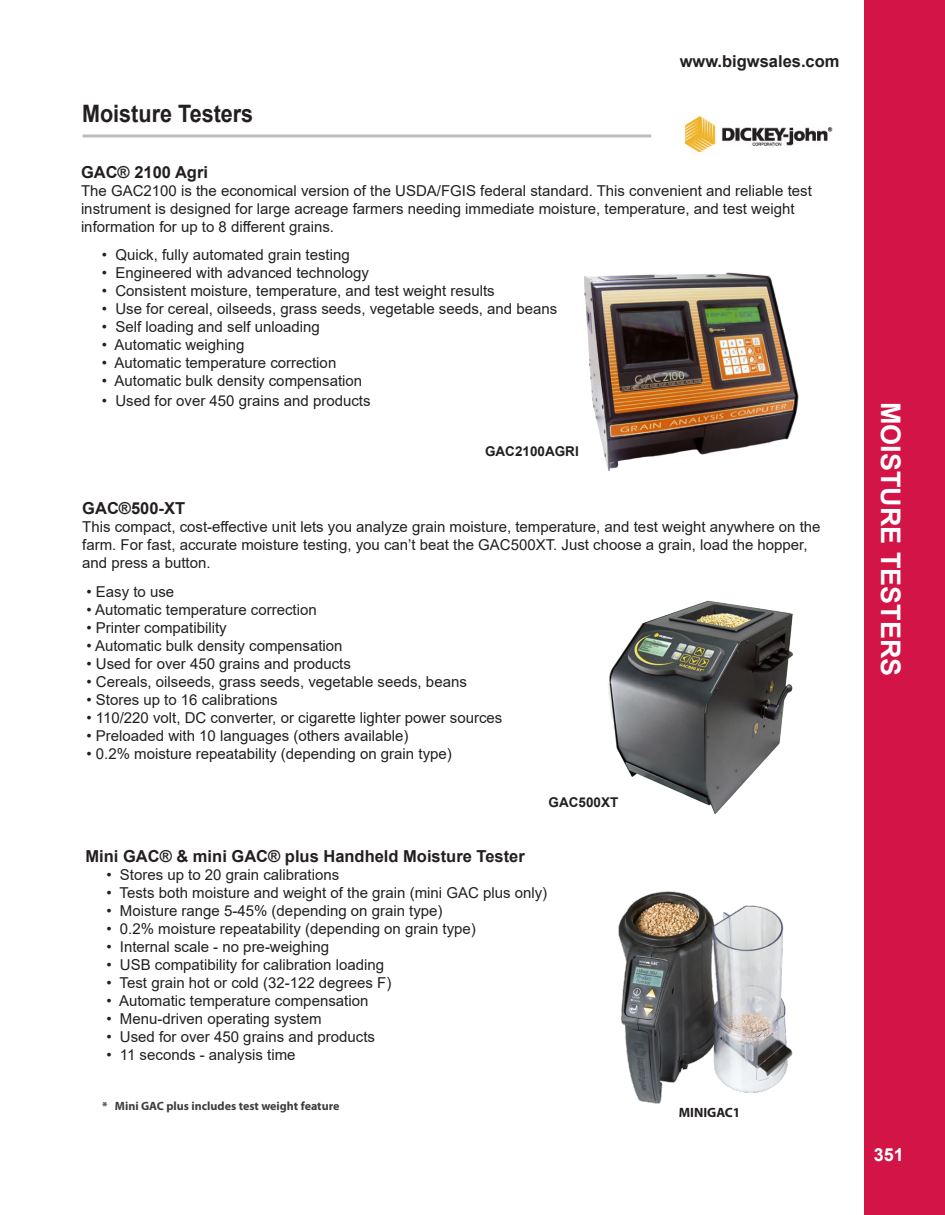
<style>
.page{position:relative;width:945px;height:1215px;background:#fff}
.page>*{position:absolute;margin:0;border:0;box-sizing:border-box;transform-origin:0 0}
.t1{font:700 27px "Arial";color:#fff}
.t2{font:700 24px "Arial";color:#231f20;scale:.9 1}
.t3{font:700 18px "Arial";color:#fff}
.t4{font:700 16.5px "Arial";color:#231f20}
.t5{font:15px/18px "Arial";color:#231f20}
.t6{font:700 13.5px "Arial";color:#231f20}
.t7{font:700 13.5px "Myriad Pro";color:#231f20}
.t8{font:700 12px "Myriad Pro";color:#3e3e3f}
</style>
<div class="page">
<div style="left:864px;top:0;width:81px;height:1215px;background:#d21446"></div>
<img style="left:608px;top:600px;width:185px;height:215px">
<img style="left:584px;top:272px;width:215px;height:199px">
<img style="left:618px;top:891px;width:174px;height:213px">
<img style="left:683px;top:116px;width:150px;height:36px">
<hr style="left:82px;top:134px;width:569px;height:3px;background:#bcbdc0">
<p class="t2" style="left:82px;top:96px;width:192px">Moisture Testers</p>
<p class="t4" style="left:680px;top:49px;width:161px">www.bigwsales.com</p>
<p class="t4" style="left:81px;top:160px;width:129px">GAC® 2100 Agri</p>
<p class="t5" style="left:81px;top:181px;width:732px">The GAC2100 is the economical version of the USDA/FGIS federal standard. This convenient and reliable test instrument is designed for large acreage farmers needing immediate moisture, temperature, and test weight information for up to 8 different grains.</p>
<p class="t5" style="left:102px;top:246px;width:249px">• Quick, fully automated grain testing</p>
<p class="t5" style="left:102px;top:264px;width:269px">• Engineered with advanced technology</p>
<p class="t5" style="left:102px;top:282px;width:394px">• Consistent moisture, temperature, and test weight results</p>
<p class="t5" style="left:102px;top:300px;width:457px">• Use for cereal, oilseeds, grass seeds, vegetable seeds, and beans</p>
<p class="t5" style="left:102px;top:318px;width:219px">• Self loading and self unloading</p>
<p class="t5" style="left:102px;top:336px;width:144px">• Automatic weighing</p>
<p class="t5" style="left:102px;top:354px;width:236px">• Automatic temperature correction</p>
<p class="t5" style="left:102px;top:372px;width:262px">• Automatic bulk density compensation</p>
<p class="t5" style="left:102px;top:392px;width:270px">• Used for over 450 grains and products</p>
<p class="t6" style="left:485px;top:442px;width:95px">GAC2100AGRI</p>
<p class="t4" style="left:82px;top:496px;width:104px">GAC®500-XT</p>
<p class="t5" style="left:82px;top:518px;width:740px">This compact, cost-effective unit lets you analyze grain moisture, temperature, and test weight anywhere on the farm. For fast, accurate moisture testing, you can’t beat the GAC500XT. Just choose a grain, load the hopper, and press a button.</p>
<p class="t5" style="left:86px;top:582px;width:89px">• Easy to use</p>
<p class="t5" style="left:86px;top:600px;width:232px">• Automatic temperature correction</p>
<p class="t5" style="left:86px;top:618px;width:142px">• Printer compatibility</p>
<p class="t5" style="left:86px;top:636px;width:258px">• Automatic bulk density compensation</p>
<p class="t5" style="left:86px;top:654px;width:266px">• Used for over 450 grains and products</p>
<p class="t5" style="left:86px;top:672px;width:382px">• Cereals, oilseeds, grass seeds, vegetable seeds, beans</p>
<p class="t5" style="left:86px;top:690px;width:193px">• Stores up to 16 calibrations</p>
<p class="t5" style="left:86px;top:708px;width:417px">• 110/220 volt, DC converter, or cigarette lighter power sources</p>
<p class="t5" style="left:86px;top:726px;width:324px">• Preloaded with 10 languages (others available)</p>
<p class="t5" style="left:86px;top:744px;width:367px">• 0.2% moisture repeatability (depending on grain type)</p>
<p class="t6" style="left:549px;top:793px;width:71px">GAC500XT</p>
<p class="t4" style="left:86px;top:844px;width:441px">Mini GAC® &amp; mini GAC® plus Handheld Moisture Tester</p>
<p class="t5" style="left:106px;top:865px;width:234px">• Stores up to 20 grain calibrations</p>
<p class="t5" style="left:106px;top:883px;width:442px">• Tests both moisture and weight of the grain (mini GAC plus only)</p>
<p class="t5" style="left:106px;top:901px;width:338px">• Moisture range 5-45% (depending on grain type)</p>
<p class="t5" style="left:106px;top:919px;width:371px">• 0.2% moisture repeatability (depending on grain type)</p>
<p class="t5" style="left:106px;top:937px;width:224px">• Internal scale - no pre-weighing</p>
<p class="t5" style="left:106px;top:955px;width:279px">• USB compatibility for calibration loading</p>
<p class="t5" style="left:106px;top:973px;width:287px">• Test grain hot or cold (32-122 degrees F)</p>
<p class="t5" style="left:106px;top:991px;width:264px">• Automatic temperature compensation</p>
<p class="t5" style="left:106px;top:1009px;width:217px">• Menu-driven operating system</p>
<p class="t5" style="left:106px;top:1027px;width:270px">• Used for over 450 grains and products</p>
<p class="t5" style="left:106px;top:1045px;width:191px">• 11 seconds - analysis time</p>
<p class="t8" style="left:102px;top:1098px;width:239px">* Mini GAC plus includes test weight feature</p>
<p class="t7" style="left:679px;top:1104px;width:63px">MINIGAC1</p>
<h1 class="t1" style="left:910px;top:402px;width:276px;rotate:90deg">MOISTURE TESTERS</h1>
<p class="t3" style="left:874px;top:1142px;width:32px">351</p>
</div>
